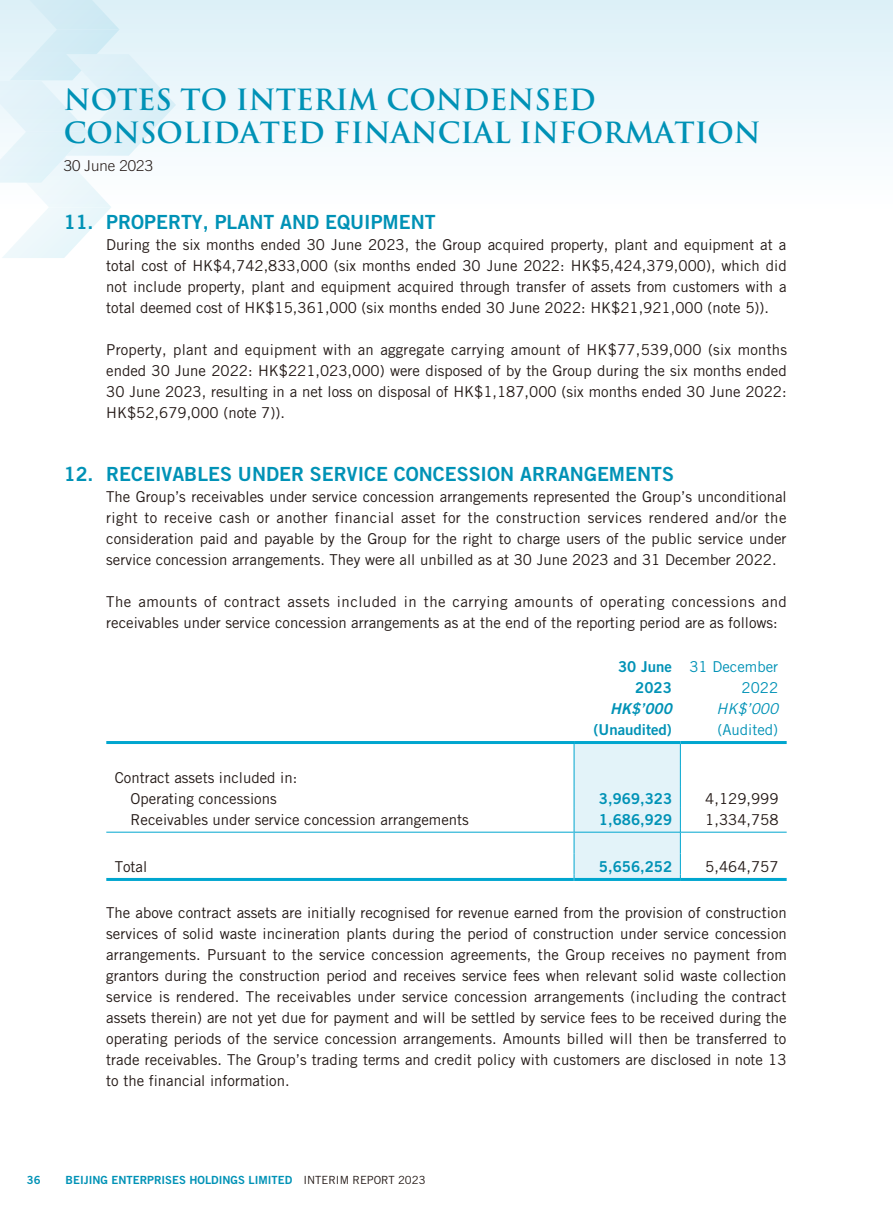
<style>
.page{position:relative;width:893px;height:1212px;background:#fff}
.page>*{position:absolute;margin:0;border:0;box-sizing:border-box;transform-origin:0 0}
.t1{font:700 28.5px/33px "Trajan Pro";color:#0092b6}
.t2{font:19.5px "Trade Gothic LT Std Bd 2";color:#0092b6}
.t3{font:15px/21px "Trade Gothic LT Std";color:#231916;text-align:justify}
.t4{font:15px "Trade Gothic LT Std Bd 2";color:#0092b6}
.t5{font:15px "Trade Gothic LT Std";color:#0092b6}
.t6{font:300 15px "Trade Gothic LT Std";color:#231916}
.t7{font:15px "Trade Gothic LT Std Bd 2 Obl";color:#0092b6}
.t8{font:italic 15px "Trade Gothic LT Std";color:#0092b6}
.t9{font:11.25px "Trade Gothic LT Std Bd 2";color:#0092b6}
.s1{font-family:"Trade Gothic LT Std Bd 2"}
.s2{font-family:"Trade Gothic LT Std";color:#231916}
</style>
<div class="page">
<div style="left:0;top:0;width:893px;height:426px;background:linear-gradient(to bottom,#e5f4fa,#fff)"></div>
<svg style="left:0;top:0;width:176px;height:258px"></svg>
<div style="left:574px;top:744px;width:107px;height:137px;background:#e3f3f9"></div>
<hr style="left:106px;top:741px;width:468px;height:3px;background:#00a6cf">
<hr style="left:574px;top:741px;width:106px;height:3px;background:#00a6cf">
<hr style="left:680px;top:741px;width:107px;height:3px;background:#00a6cf">
<hr style="left:106px;top:832px;width:468px;height:1px;background:#00a6cf">
<hr style="left:574px;top:832px;width:106px;height:1px;background:#00a6cf">
<hr style="left:681px;top:832px;width:106px;height:1px;background:#00a6cf">
<hr style="left:106px;top:878px;width:468px;height:3px;background:#00a6cf">
<hr style="left:574px;top:878px;width:106px;height:3px;background:#00a6cf">
<hr style="left:681px;top:878px;width:106px;height:3px;background:#00a6cf">
<h1 class="t1" style="left:64px;top:83px;width:699px">NOTES TO INTERIM CONDENSED<br>CONSOLIDATED FINANCIAL INFORMATION</h1>
<p class="t6" style="left:64px;top:157px;width:91px">30 June 2023</p>
<h2 class="t2" style="left:64px;top:210px;width:373px">11. PROPERTY, PLANT AND EQUIPMENT</h2>
<p class="t3" style="left:106px;top:234px;width:682px">During the six months ended 30 June 2023, the Group acquired property, plant and equipment at a total cost of HK$4,742,833,000 (six months ended 30 June 2022: HK$5,424,379,000), which did not include property, plant and equipment acquired through transfer of assets from customers with a total deemed cost of HK$15,361,000 (six months ended 30 June 2022: HK$21,921,000 (note 5)).</p>
<p class="t3" style="left:106px;top:339px;width:682px">Property, plant and equipment with an aggregate carrying amount of HK$77,539,000 (six months ended 30 June 2022: HK$221,023,000) were disposed of by the Group during the six months ended 30 June 2023, resulting in a net loss on disposal of HK$1,187,000 (six months ended 30 June 2022:<br>HK$52,679,000 (note 7)).</p>
<h2 class="t2" style="left:64px;top:462px;width:612px">12. RECEIVABLES UNDER SERVICE CONCESSION ARRANGEMENTS</h2>
<p class="t3" style="left:106px;top:486px;width:682px">The Group’s receivables under service concession arrangements represented the Group’s unconditional right to receive cash or another financial asset for the construction services rendered and/or the consideration paid and payable by the Group for the right to charge users of the public service under service concession arrangements. They were all unbilled as at 30 June 2023 and 31 December 2022.</p>
<p class="t3" style="left:106px;top:591px;width:682px">The amounts of contract assets included in the carrying amounts of operating concessions and receivables under service concession arrangements as at the end of the reporting period are as follows:</p>
<p class="t5" style="left:618px;top:658px;width:162px"><span class="s1">30 June</span> 31 December</p>
<p class="t4" style="left:635px;top:678px;width:38px">2023</p>
<p class="t5" style="left:741px;top:679px;width:38px">2022</p>
<p class="t7" style="left:610px;top:699px;width:63px">HK$’000</p>
<p class="t8" style="left:716px;top:700px;width:63px">HK$’000</p>
<p class="t4" style="left:593px;top:720px;width:80px">(Unaudited)</p>
<p class="t5" style="left:717px;top:721px;width:62px">(Audited)</p>
<p class="t3" style="left:115px;top:767px;width:184px;text-align:center">Contract assets included in:<br>Operating concessions</p>
<p class="t4" style="left:599px;top:790px;width:75px">3,969,323</p>
<p class="t3" style="left:705px;top:788px;width:75px">4,129,999</p>
<p class="t3" style="left:131px;top:809px;width:340px">Receivables under service concession arrangements</p>
<p class="t4" style="left:599px;top:811px;width:75px">1,686,929</p>
<p class="t3" style="left:705px;top:809px;width:75px">1,334,758</p>
<p class="t3" style="left:115px;top:856px;width:34px">Total</p>
<p class="t4" style="left:599px;top:857px;width:75px">5,656,252</p>
<p class="t3" style="left:705px;top:856px;width:75px">5,464,757</p>
<p class="t3" style="left:106px;top:902px;width:682px">The above contract assets are initially recognised for revenue earned from the provision of construction services of solid waste incineration plants during the period of construction under service concession arrangements. Pursuant to the service concession agreements, the Group receives no payment from grantors during the construction period and receives service fees when relevant solid waste collection service is rendered. The receivables under service concession arrangements (including the contract assets therein) are not yet due for payment and will be settled by service fees to be received during the operating periods of the service concession arrangements. Amounts billed will then be transferred to trade receivables. The Group’s trading terms and credit policy with customers are disclosed in note 13 to the financial information.</p>
<p class="t9" style="left:27px;top:1173px;width:15px">36</p>
<p class="t9" style="left:66px;top:1173px;width:361px">BEIJING ENTERPRISES HOLDINGS LIMITED <span class="s2">INTERIM REPORT 2023</span></p>
</div>
